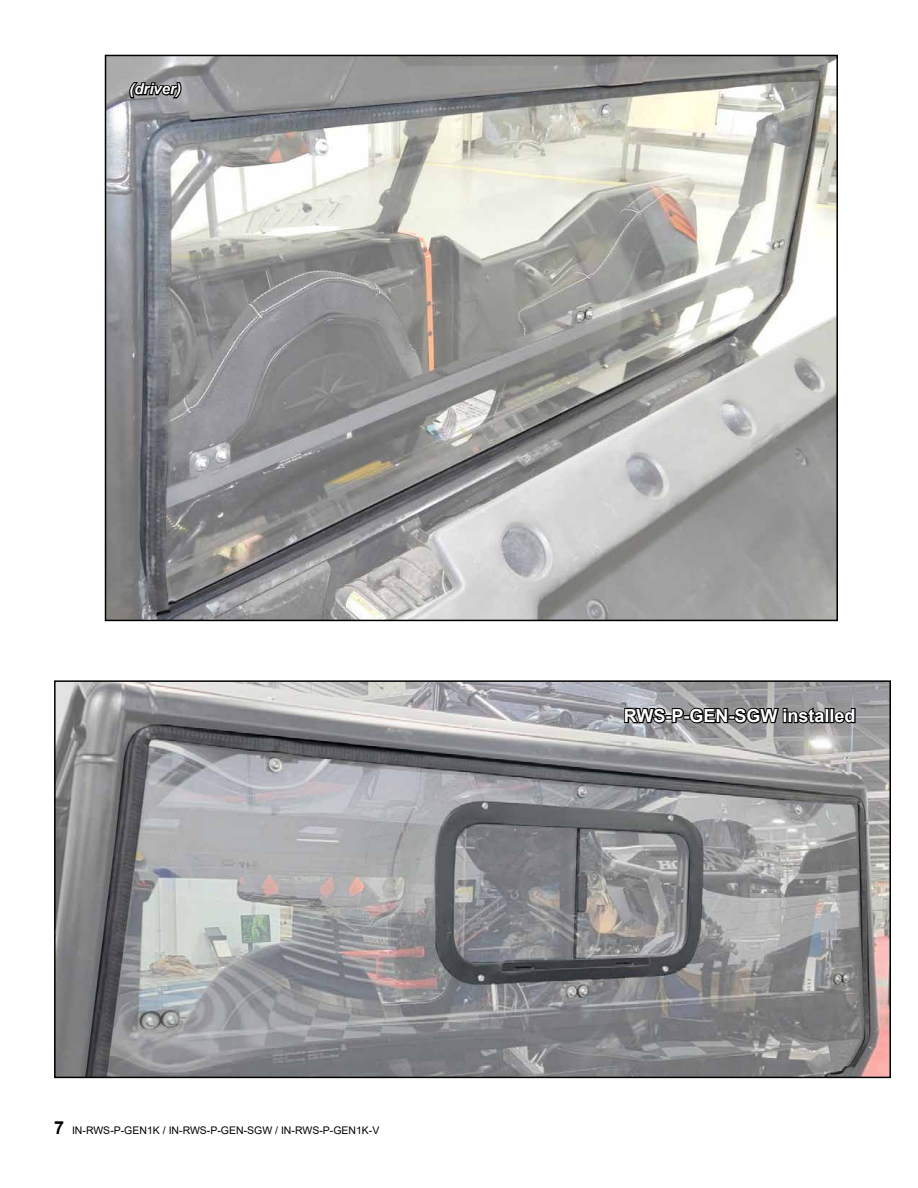
<style>
.page{position:relative;width:918px;height:1188px;background:#fff}
.page>*{position:absolute;margin:0;border:0;box-sizing:border-box;transform-origin:0 0}
.t1{font:700 18px "Arial";color:#fff}
.t2{font:italic 700 15px "Arial";color:#fff}
.t3{font:10.5px "Arial";color:#000}
.s1{font-weight:700;font-size:18px}
</style>
<div class="page">
<img style="left:57px;top:683px;width:831px;height:392px">
<div style="left:54px;top:680px;width:837px;height:398px;border:2px solid #000"></div>
<img style="left:108px;top:58px;width:727px;height:560px">
<svg style="left:128px;top:81px;width:55px;height:19px"></svg>
<svg style="left:623px;top:703px;width:234px;height:25px;background:#59595a"></svg>
<h2 class="t2" style="left:129px;top:79px;width:53px">(driver)</h2>
<p class="t3" style="left:54px;top:1123px;width:327px"><span class="s1">7</span> IN-RWS-P-GEN1K / IN-RWS-P-GEN-SGW / IN-RWS-P-GEN1K-V</p>
<h1 class="t1" style="left:624px;top:703px;width:233px">RWS-P-GEN-SGW installed</h1>
</div>
